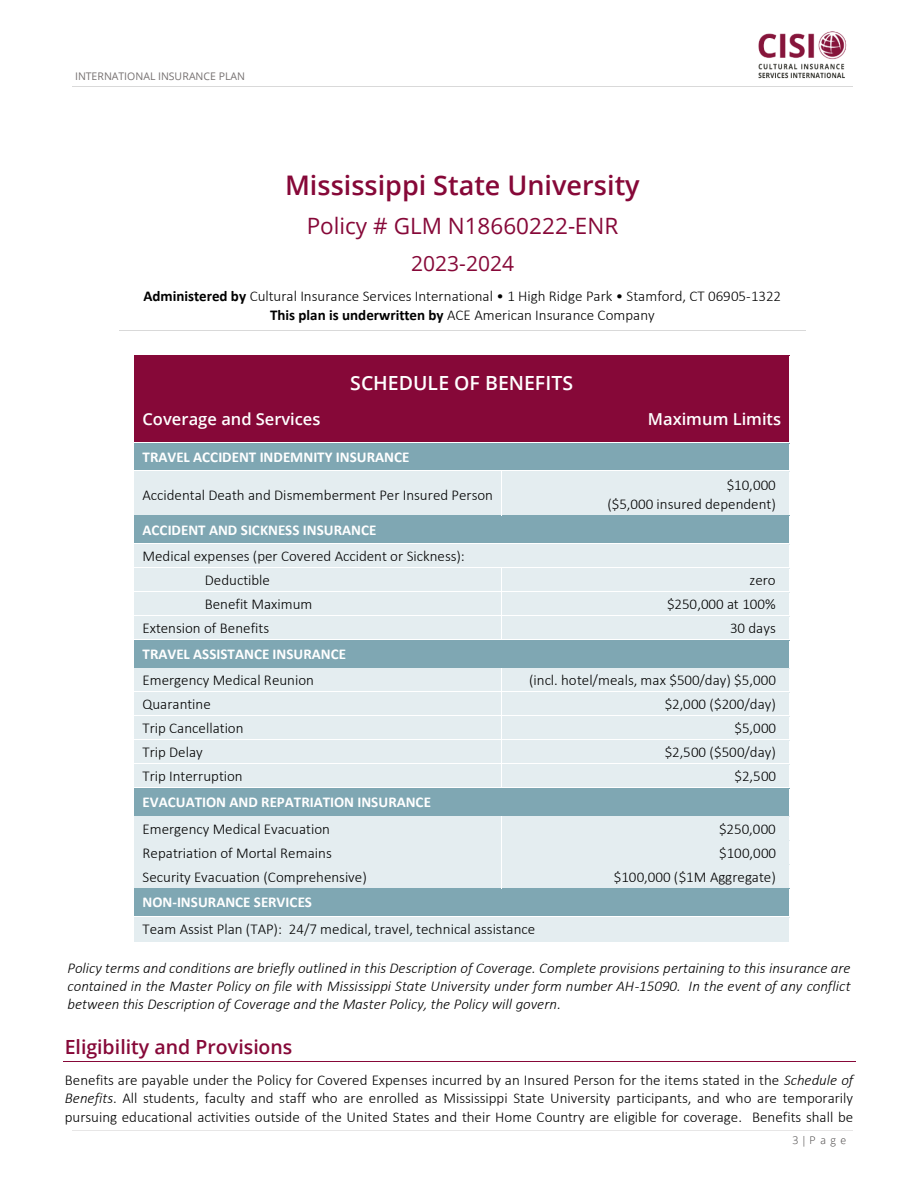
<style>
.page{position:relative;width:918px;height:1188px;background:#fff}
.page>*{position:absolute;margin:0;border:0;box-sizing:border-box;transform-origin:0 0}
.t1{font:600 27px "Open Sans";color:#860838}
.t2{font:22.5px "Open Sans";color:#860838}
.t3{font:21px "Open Sans";color:#860838}
.t4{font:600 19.5px "Open Sans";color:#860838}
.t5{font:600 19.5px "Open Sans";color:#fff}
.t6{font:600 16.5px "Open Sans";color:#fff}
.t7{font:300 15px/18.3px "Calibri";color:#000;text-align:center}
.t8{font:italic 300 15px/18.5px "Calibri";color:#000;text-align:justify}
.t9{font:700 15px "Calibri";color:#fff}
.t10{font:10.5px "Open Sans";letter-spacing:-.005em;color:#767171}
.t11{font:300 10.5px "Open Sans";color:#3b3838}
.s1{font-weight:700}
.s2{font-style:italic}
</style>
<div class="page">
<hr style="left:72px;top:86px;width:781px;height:1px;background:#d9d9d9">
<hr style="left:72px;top:1131px;width:781px;height:1px;background:#e7e6e6">
<img style="left:758px;top:31px;width:89px;height:48px">
<hr style="left:120px;top:330px;width:686px;height:1px;background:#d9d9d9">
<hr style="left:63px;top:1061px;width:793px;height:1px;background:#860838">
<div style="left:134px;top:355px;width:655px;height:41px;background:#860838"></div>
<hr style="left:134px;top:355px;width:656px;height:1px;background:#860838">
<div style="left:134px;top:396px;width:477px;height:46px;background:#860838"></div>
<div style="left:611px;top:396px;width:178px;height:46px;background:#860838"></div>
<div style="left:134px;top:443px;width:655px;height:28px;background:#7fa7b3"></div>
<hr style="left:612px;top:443px;width:178px;height:1px;background:#7fa7b3">
<div style="left:134px;top:471px;width:367px;height:44px;background:#e4edf0"></div>
<div style="left:502px;top:471px;width:287px;height:44px;background:#e4edf0"></div>
<hr style="left:502px;top:471px;width:288px;height:1px;background:#e4edf0">
<div style="left:134px;top:516px;width:655px;height:27px;background:#7fa7b3"></div>
<hr style="left:502px;top:516px;width:288px;height:1px;background:#7fa7b3">
<div style="left:134px;top:544px;width:655px;height:23px;background:#e4edf0"></div>
<hr style="left:134px;top:544px;width:656px;height:1px;background:#e4edf0">
<div style="left:134px;top:568px;width:367px;height:23px;background:#e4edf0"></div>
<div style="left:502px;top:568px;width:287px;height:23px;background:#e4edf0"></div>
<hr style="left:502px;top:568px;width:288px;height:1px;background:#e4edf0">
<div style="left:134px;top:592px;width:367px;height:23px;background:#e4edf0"></div>
<div style="left:502px;top:592px;width:287px;height:23px;background:#e4edf0"></div>
<hr style="left:502px;top:592px;width:288px;height:1px;background:#e4edf0">
<div style="left:134px;top:616px;width:367px;height:23px;background:#e4edf0"></div>
<div style="left:502px;top:616px;width:287px;height:23px;background:#e4edf0"></div>
<hr style="left:502px;top:616px;width:288px;height:1px;background:#e4edf0">
<div style="left:134px;top:640px;width:655px;height:28px;background:#7fa7b3"></div>
<hr style="left:502px;top:640px;width:288px;height:1px;background:#7fa7b3">
<div style="left:134px;top:669px;width:367px;height:22px;background:#e4edf0"></div>
<div style="left:502px;top:669px;width:287px;height:22px;background:#e4edf0"></div>
<hr style="left:502px;top:669px;width:288px;height:1px;background:#e4edf0">
<div style="left:134px;top:693px;width:367px;height:22px;background:#e4edf0"></div>
<div style="left:502px;top:693px;width:287px;height:22px;background:#e4edf0"></div>
<hr style="left:134px;top:692px;width:367px;height:1px;background:#e4edf0">
<hr style="left:502px;top:692px;width:288px;height:1px;background:#e4edf0">
<div style="left:134px;top:717px;width:367px;height:22px;background:#e4edf0"></div>
<div style="left:502px;top:717px;width:287px;height:22px;background:#e4edf0"></div>
<hr style="left:134px;top:716px;width:367px;height:1px;background:#e4edf0">
<hr style="left:502px;top:716px;width:288px;height:1px;background:#e4edf0">
<div style="left:134px;top:741px;width:367px;height:22px;background:#e4edf0"></div>
<div style="left:502px;top:741px;width:287px;height:22px;background:#e4edf0"></div>
<hr style="left:134px;top:740px;width:367px;height:1px;background:#e4edf0">
<hr style="left:502px;top:740px;width:288px;height:1px;background:#e4edf0">
<div style="left:134px;top:765px;width:367px;height:22px;background:#e4edf0"></div>
<div style="left:502px;top:765px;width:287px;height:22px;background:#e4edf0"></div>
<hr style="left:134px;top:764px;width:367px;height:1px;background:#e4edf0">
<hr style="left:502px;top:764px;width:288px;height:1px;background:#e4edf0">
<div style="left:134px;top:788px;width:655px;height:28px;background:#7fa7b3"></div>
<hr style="left:502px;top:788px;width:288px;height:1px;background:#7fa7b3">
<div style="left:134px;top:817px;width:367px;height:23px;background:#e4edf0"></div>
<div style="left:502px;top:817px;width:287px;height:23px;background:#e4edf0"></div>
<hr style="left:134px;top:816px;width:367px;height:1px;background:#e4edf0">
<hr style="left:502px;top:816px;width:288px;height:1px;background:#e4edf0">
<div style="left:134px;top:841px;width:367px;height:23px;background:#e4edf0"></div>
<div style="left:502px;top:841px;width:287px;height:23px;background:#e4edf0"></div>
<hr style="left:502px;top:841px;width:288px;height:1px;background:#e4edf0">
<div style="left:134px;top:865px;width:367px;height:23px;background:#e4edf0"></div>
<div style="left:502px;top:865px;width:287px;height:23px;background:#e4edf0"></div>
<hr style="left:502px;top:865px;width:288px;height:1px;background:#e4edf0">
<div style="left:134px;top:889px;width:655px;height:27px;background:#7fa7b3"></div>
<hr style="left:502px;top:889px;width:288px;height:1px;background:#7fa7b3">
<div style="left:134px;top:917px;width:655px;height:25px;background:#e4edf0"></div>
<hr style="left:134px;top:917px;width:656px;height:1px;background:#e4edf0">
<p class="t10" style="left:75px;top:68px;width:171px">INTERNATIONAL INSURANCE PLAN</p>
<p class="t1" style="left:285px;top:166px;width:356px">Mississippi State University</p>
<p class="t2" style="left:307px;top:210px;width:313px">Policy # GLM N18660222-ENR</p>
<p class="t3" style="left:411px;top:248px;width:104px">2023-2024</p>
<p class="t7" style="left:143px;top:288px;width:639px"><span class="s1">Administered by</span> Cultural Insurance Services International • 1 High Ridge Park • Stamford, CT 06905-1322<br><span class="s1">This plan is underwritten by</span> ACE American Insurance Company</p>
<p class="t5" style="left:350px;top:369px;width:225px">SCHEDULE OF BENEFITS</p>
<p class="t6" style="left:143px;top:408px;width:179px">Coverage and Services</p>
<p class="t6" style="left:648px;top:408px;width:135px">Maximum Limits</p>
<p class="t9" style="left:143px;top:451px;width:268px">TRAVEL ACCIDENT INDEMNITY INSURANCE</p>
<p class="t7" style="left:143px;top:487px;width:352px">Accidental Death and Dismemberment Per Insured Person</p>
<p class="t7" style="left:727px;top:477px;width:50px">$10,000</p>
<p class="t7" style="left:607px;top:496px;width:170px">($5,000 insured dependent)</p>
<p class="t9" style="left:143px;top:524px;width:235px">ACCIDENT AND SICKNESS INSURANCE</p>
<p class="t7" style="left:143px;top:548px;width:324px">Medical expenses (per Covered Accident or Sickness):</p>
<p class="t7" style="left:205px;top:572px;width:67px">Deductible</p>
<p class="t7" style="left:749px;top:572px;width:28px">zero</p>
<p class="t7" style="left:205px;top:596px;width:109px">Benefit Maximum</p>
<p class="t7" style="left:667px;top:596px;width:110px">$250,000 at 100%</p>
<p class="t7" style="left:143px;top:620px;width:128px">Extension of Benefits</p>
<p class="t7" style="left:730px;top:620px;width:47px">30 days</p>
<p class="t9" style="left:143px;top:648px;width:205px">TRAVEL ASSISTANCE INSURANCE</p>
<p class="t7" style="left:143px;top:672px;width:173px">Emergency Medical Reunion</p>
<p class="t7" style="left:529px;top:672px;width:249px">(incl. hotel/meals, max $500/day) $5,000</p>
<p class="t7" style="left:143px;top:696px;width:70px">Quarantine</p>
<p class="t7" style="left:665px;top:696px;width:113px">$2,000 ($200/day)</p>
<p class="t7" style="left:143px;top:720px;width:103px">Trip Cancellation</p>
<p class="t7" style="left:735px;top:720px;width:43px">$5,000</p>
<p class="t7" style="left:143px;top:744px;width:62px">Trip Delay</p>
<p class="t7" style="left:665px;top:744px;width:113px">$2,500 ($500/day)</p>
<p class="t7" style="left:143px;top:768px;width:102px">Trip Interruption</p>
<p class="t7" style="left:735px;top:768px;width:43px">$2,500</p>
<p class="t9" style="left:143px;top:796px;width:290px">EVACUATION AND REPATRIATION INSURANCE</p>
<p class="t7" style="left:143px;top:821px;width:189px">Emergency Medical Evacuation</p>
<p class="t7" style="left:719px;top:821px;width:58px">$250,000</p>
<p class="t7" style="left:143px;top:845px;width:191px">Repatriation of Mortal Remains</p>
<p class="t7" style="left:719px;top:845px;width:58px">$100,000</p>
<p class="t7" style="left:143px;top:869px;width:226px">Security Evacuation (Comprehensive)</p>
<p class="t7" style="left:614px;top:869px;width:163px">$100,000 ($1M Aggregate)</p>
<p class="t9" style="left:143px;top:896px;width:171px">NON-INSURANCE SERVICES</p>
<p class="t7" style="left:143px;top:921px;width:394px">Team Assist Plan (TAP): 24/7 medical, travel, technical assistance</p>
<p class="t8" style="left:68px;top:960px;width:785px">Policy terms and conditions are briefly outlined in this Description of Coverage. Complete provisions pertaining to this insurance are contained in the Master Policy on file with Mississippi State University under form number AH-15090. In the event of any conflict between this Description of Coverage and the Master Policy, the Policy will govern.</p>
<h3 class="t4" style="left:65px;top:1033px;width:229px">Eligibility and Provisions</h3>
<p class="t7" style="left:65px;top:1072px;width:790px;text-align:justify">Benefits are payable under the Policy for Covered Expenses incurred by an Insured Person for the items stated in the <span class="s2">Schedule of Benefits</span>. All students, faculty and staff who are enrolled as Mississippi State University participants, and who are temporarily pursuing educational activities outside of the United States and their Home Country are eligible for coverage. Benefits shall be</p>
<p class="t11" style="left:793px;top:1133px;width:55px">3| Page</p>
</div>
